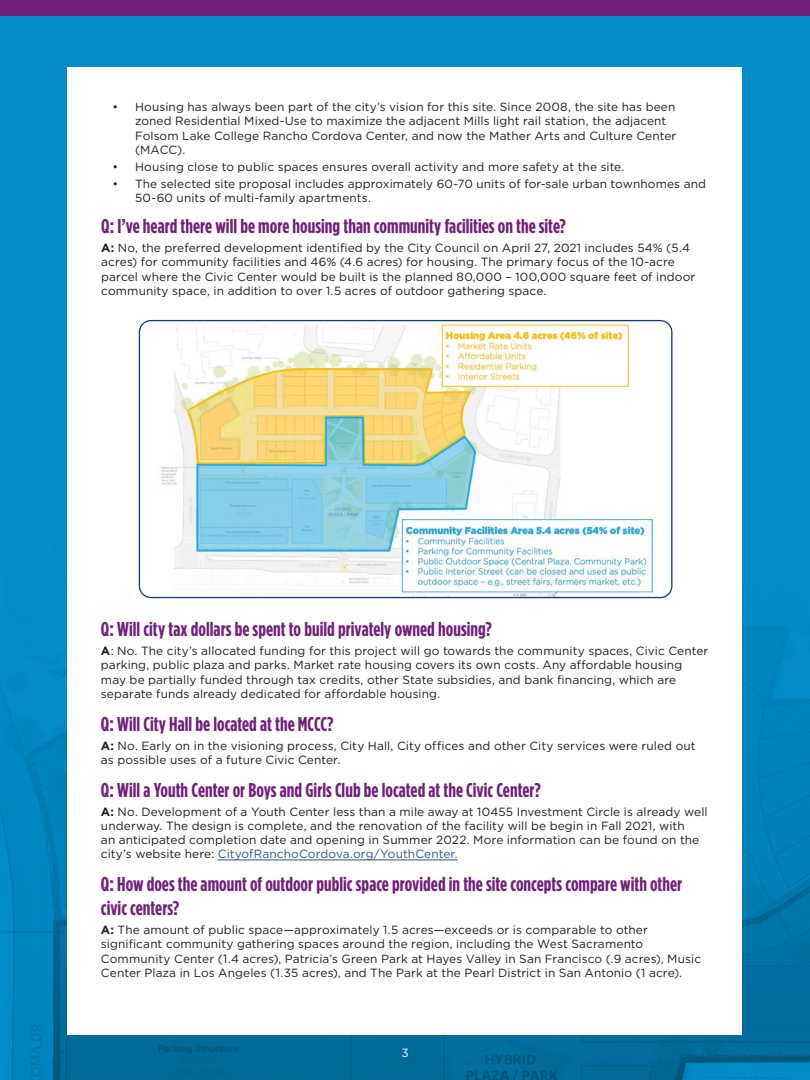
<style>
.page{position:relative;width:810px;height:1080px;background:#fff}
.page>*{position:absolute;margin:0;border:0;box-sizing:border-box;transform-origin:0 0}
.Q__Headline{font:700 condensed 20px/24px "Gotham HTF";color:#721f7b}
.Body_Text{font:11.88px/14.2px "Gotham";letter-spacing:.01em;color:#1c1c1a}
.Bullet_Text{font:11.88px/14.2px "Gotham";letter-spacing:.01em;color:#1c1c1a}
.t1{font:11.88px "Gotham";color:#fff}
.s1{font-weight:700}
.s2{color:#2d528b}
</style>
<div class="page">
<div style="left:0;top:16px;width:810px;height:1064px;background:#008dca"></div>
<div style="left:0;top:0;width:810px;height:16px;background:#721f7b"></div>
<img style="left:0;top:480px;width:810px;height:600px">
<div style="left:68px;top:68px;width:674px;height:967px;background:#fff"></div>
<hr style="left:218px;top:860px;width:240px;height:1px;background:#2d528b">
<img style="left:161px;top:324px;width:493px;height:272px">
<div style="left:139px;top:320px;width:533px;height:278px;border:1px solid #143978;border-radius:12px"></div>
<p class="Bullet_Text" style="left:135px;top:100px;width:543px;text-indent:-22px">• Housing has always been part of the city’s vision for this site. Since 2008, the site has been zoned Residential Mixed-Use to maximize the adjacent Mills light rail station, the adjacent Folsom Lake College Rancho Cordova Center, and now the Mather Arts and Culture Center (MACC).</p>
<p class="Bullet_Text" style="left:112px;top:159px;width:513px">• Housing close to public spaces ensures overall activity and more safety at the site.</p>
<p class="Bullet_Text" style="left:135px;top:176px;width:573px;text-indent:-22px">• The selected site proposal includes approximately 60-70 units of for-sale urban townhomes and<br>50-60 units of multi-family apartments.</p>
<p class="Q__Headline" style="left:101px;top:214px;width:466px">Q: I’ve heard there will be more housing than community facilities on the site?</p>
<p class="Body_Text" style="left:101px;top:240px;width:596px"><span class="s1">A:</span> No, the preferred development identified by the City Council on April 27, 2021 includes 54% (5.4 acres) for community facilities and 46% (4.6 acres) for housing. The primary focus of the 10-acre parcel where the Civic Center would be built is the planned 80,000 – 100,000 square feet of indoor community space, in addition to over 1.5 acres of outdoor gathering space.</p>
<p class="Q__Headline" style="left:101px;top:617px;width:392px">Q: Will city tax dollars be spent to build privately owned housing?</p>
<p class="Body_Text" style="left:101px;top:644px;width:609px"><span class="s1">A</span>: No. The city’s allocated funding for this project will go towards the community spaces, Civic Center parking, public plaza and parks. Market rate housing covers its own costs. Any affordable housing may be partially funded through tax credits, other State subsidies, and bank financing, which are separate funds already dedicated for affordable housing.</p>
<p class="Q__Headline" style="left:101px;top:711px;width:234px">Q: Will City Hall be located at the MCCC?</p>
<p class="Body_Text" style="left:101px;top:738px;width:596px"><span class="s1">A:</span> No. Early on in the visioning process, City Hall, City offices and other City services were ruled out as possible uses of a future Civic Center.</p>
<p class="Q__Headline" style="left:101px;top:777px;width:441px">Q: Will a Youth Center or Boys and Girls Club be located at the Civic Center?</p>
<p class="Body_Text" style="left:101px;top:804px;width:608px"><span class="s1">A:</span> No. Development of a Youth Center less than a mile away at 10455 Investment Circle is already well underway. The design is complete, and the renovation of the facility will be begin in Fall 2021, with<br>an anticipated completion date and opening in Summer 2022. More information can be found on the city’s website here: <span class="s2">CityofRanchoCordova.org/YouthCenter.</span></p>
<p class="Q__Headline" style="left:101px;top:872px;width:583px">Q: How does the amount of outdoor public space provided in the site concepts compare with other civic centers?</p>
<p class="Body_Text" style="left:101px;top:923px;width:602px"><span class="s1">A:</span> The amount of public space—approximately 1.5 acres—exceeds or is comparable to other significant community gathering spaces around the region, including the West Sacramento Community Center (1.4 acres), Patricia’s Green Park at Hayes Valley in San Francisco (.9 acres), Music Center Plaza in Los Angeles (1.35 acres), and The Park at the Pearl District in San Antonio (1 acre).</p>
<p class="t1" style="left:401px;top:1047px;width:9px">3</p>
</div>
